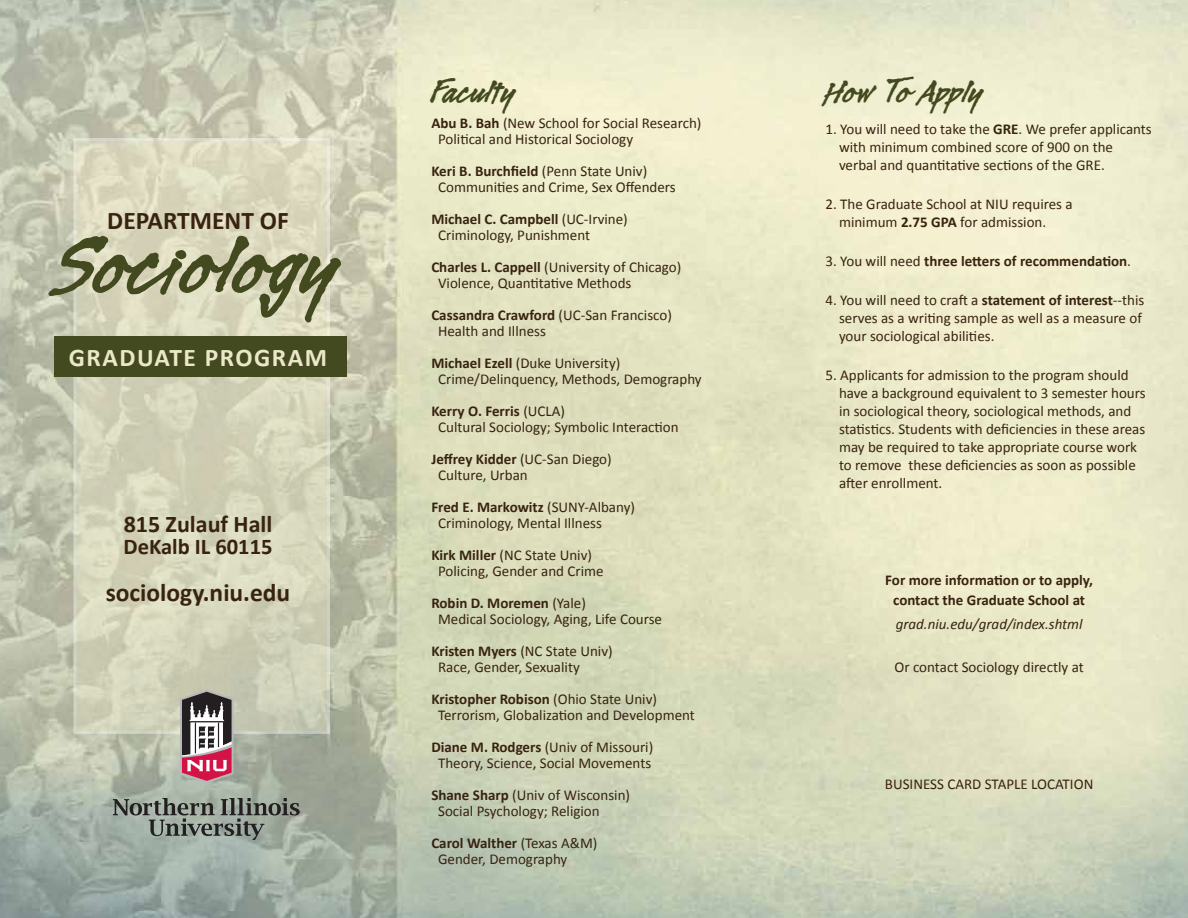
<style>
.page{position:relative;width:1188px;height:918px;background:#fff}
.page>*{position:absolute;margin:0;border:0;box-sizing:border-box;transform-origin:0 0}
.t1{font:700 97.5px "Legault Std";color:#444a1f}
.t2{font:700 37.5px "Legault Std";color:#444a1f}
.t3{font:700 25.5px "Calibri";color:#382311}
.t4{font:700 25.5px "Calibri";letter-spacing:.06em;color:#ebe8c9}
.t5{font:700 24px "Calibri";color:#382311}
.t6{font:700 22.5px "Calibri";color:#382311}
.t7{font:15px/16.5px "Calibri";color:#382311}
.t8{font:700 15px/19.5px "Calibri";color:#382311;text-align:center}
.t9{font:italic 15px "Calibri";color:#382311}
.s1{font-weight:700}
.s2{font-weight:400}
</style>
<div class="page">
<img style="left:0;top:0;width:1188px;height:918px">
<svg style="left:74px;top:138px;width:256px;height:596px;fill:#d6d6bc"></svg>
<svg style="left:113px;top:798px;width:187px;height:42px"></svg>
<svg style="left:180px;top:690px;width:57px;height:93px"></svg>
<div style="left:54px;top:336px;width:292px;height:40px;background:#444a1f"></div>
<h3 class="t3" style="left:107px;top:205px;width:183px">DEPARTMENT OF</h3>
<h1 class="t1" style="left:54px;top:217px;width:289px">Sociology</h1>
<h3 class="t4" style="left:69px;top:342px;width:260px">GRADUATE PROGRAM</h3>
<h3 class="t5" style="left:124px;top:509px;width:150px">815 Zulauf Hall</h3>
<h3 class="t6" style="left:124px;top:533px;width:150px">DeKalb IL 60115</h3>
<h3 class="t3" style="left:106px;top:576px;width:186px">sociology.niu.edu</h3>
<h2 class="t2" style="left:431px;top:74px;width:87px">Faculty</h2>
<p class="t7" style="left:438px;top:114px;width:265px;text-indent:-7px"><span class="s1">Abu B. Bah</span> (New School for Social Research)<br>Political and Historical Sociology</p>
<p class="t7" style="left:438px;top:162px;width:239px;text-indent:-7px"><span class="s1">Keri B. Burchfield</span> (Penn State Univ)<br>Communities and Crime, Sex Offenders</p>
<p class="t7" style="left:438px;top:210px;width:191px;text-indent:-7px"><span class="s1">Michael C. Campbell</span> (UC-Irvine)<br>Criminology, Punishment</p>
<p class="t7" style="left:438px;top:258px;width:245px;text-indent:-7px"><span class="s1">Charles L. Cappell</span> (University of Chicago)<br>Violence, Quantitative Methods</p>
<p class="t7" style="left:438px;top:306px;width:235px;text-indent:-7px"><span class="s1">Cassandra Crawford</span> (UC-San Francisco)<br>Health and Illness</p>
<p class="t7" style="left:438px;top:354px;width:265px;text-indent:-7px"><span class="s1">Michael Ezell</span> (Duke University)<br>Crime/Delinquency, Methods, Demography</p>
<p class="t7" style="left:438px;top:402px;width:242px;text-indent:-7px"><span class="s1">Kerry O. Ferris</span> (UCLA)<br>Cultural Sociology; Symbolic Interaction</p>
<p class="t7" style="left:438px;top:450px;width:175px;text-indent:-7px"><span class="s1">Jeffrey Kidder</span> (UC-San Diego)<br>Culture, Urban</p>
<p class="t7" style="left:438px;top:498px;width:198px;text-indent:-7px"><span class="s1">Fred E. Markowitz</span> (SUNY-Albany)<br>Criminology, Mental Illness</p>
<p class="t7" style="left:438px;top:546px;width:167px;text-indent:-7px"><span class="s1">Kirk Miller</span> (NC State Univ)<br>Policing, Gender and Crime</p>
<p class="t7" style="left:438px;top:594px;width:225px;text-indent:-7px"><span class="s1">Robin D. Moremen</span> (Yale)<br>Medical Sociology, Aging, Life Course</p>
<p class="t7" style="left:438px;top:642px;width:176px;text-indent:-7px"><span class="s1">Kristen Myers</span> (NC State Univ)<br>Race, Gender, Sexuality</p>
<p class="t7" style="left:438px;top:690px;width:258px;text-indent:-7px"><span class="s1">Kristopher Robison</span> (Ohio State Univ)<br>Terrorism, Globalization and Development</p>
<p class="t7" style="left:431px;top:738px;width:223px;text-align:center"><span class="s1">Diane M. Rodgers</span> (Univ of Missouri)<br>Theory, Science, Social Movements</p>
<p class="t7" style="left:438px;top:786px;width:193px;text-indent:-7px"><span class="s1">Shane Sharp</span> (Univ of Wisconsin)<br>Social Psychology; Religion</p>
<p class="t7" style="left:438px;top:834px;width:161px;text-indent:-7px"><span class="s1">Carol Walther</span> (Texas A&amp;M)<br>Gender, Demography</p>
<h2 class="t2" style="left:825px;top:74px;width:160px">How To Apply</h2>
<p class="t7" style="left:839px;top:119px;width:314px;line-height:18px;text-indent:-14px">1. You will need to take the <span class="s1">GRE</span>. We prefer applicants with minimum combined score of 900 on the verbal and quantitative sections of the GRE.</p>
<p class="t7" style="left:839px;top:194px;width:235px;line-height:18px;text-indent:-14px">2. The Graduate School at NIU requires a minimum <span class="s1">2.75 GPA</span> for admission.</p>
<p class="t8" style="left:825px;top:250px;width:307px"><span class="s2">3. You will need</span> three letters of recommendation<span class="s2">.</span></p>
<p class="t7" style="left:839px;top:290px;width:307px;line-height:18px;text-indent:-14px">4. You will need to craft a <span class="s1">statement of interest</span>--this serves as a writing sample as well as a measure of your sociological abilities.</p>
<p class="t7" style="left:839px;top:365px;width:308px;line-height:18px;text-indent:-14px">5. Applicants for admission to the program should have a background equivalent to 3 semester hours in sociological theory, sociological methods, and statistics. Students with deficiencies in these areas may be required to take appropriate course work to remove these deficiencies as soon as possible after enrollment.</p>
<p class="t8" style="left:885px;top:570px;width:209px">For more information or to apply, contact the Graduate School at</p>
<p class="t9" style="left:896px;top:615px;width:188px">grad.niu.edu/grad/index.shtml</p>
<p class="t7" style="left:895px;top:658px;width:191px">Or contact Sociology directly at</p>
<p class="t7" style="left:885px;top:775px;width:210px">BUSINESS CARD STAPLE LOCATION</p>
</div>
